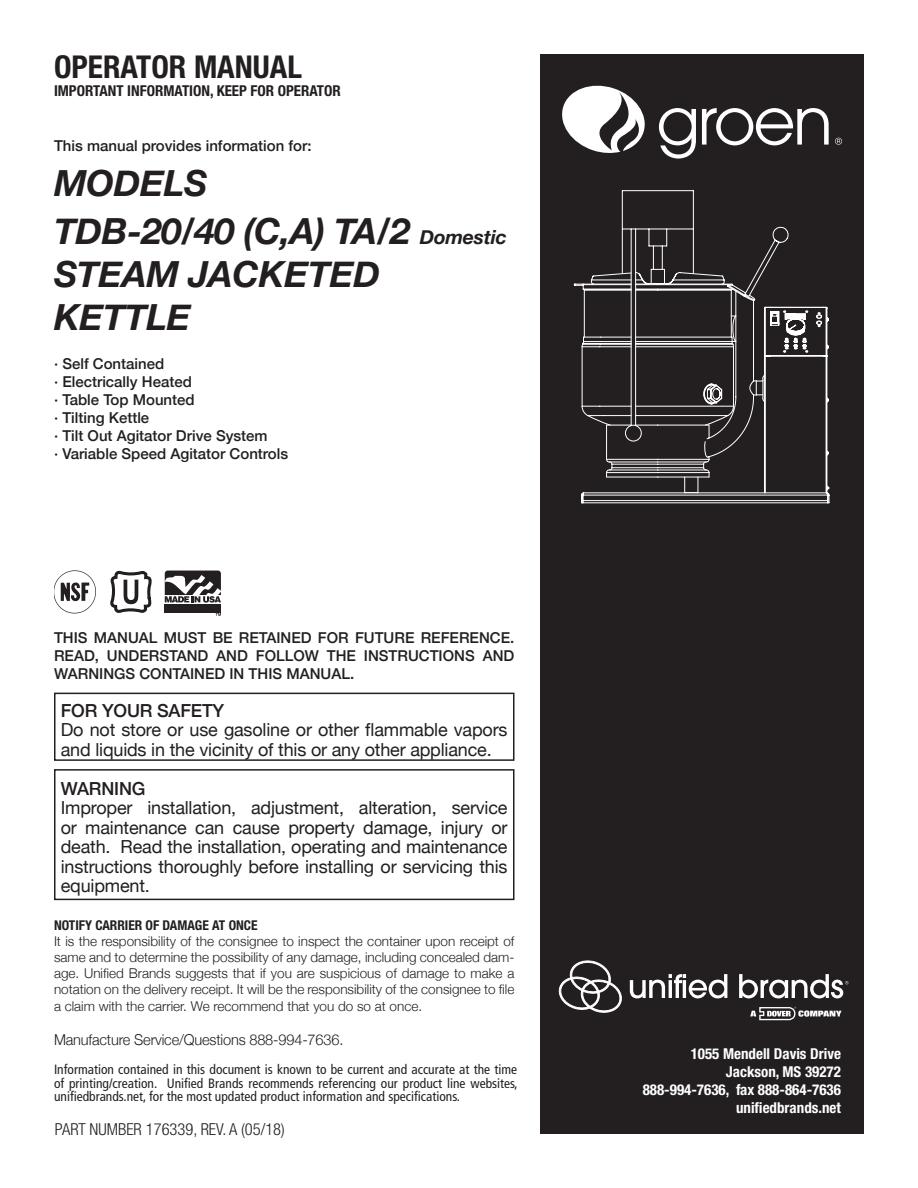
<style>
.page{position:relative;width:918px;height:1188px;background:#fff}
.page>*{position:absolute;margin:0;border:0;box-sizing:border-box;transform-origin:0 0}
.t1{font:italic 700 36px/48px "Helvetica Neue";letter-spacing:-.01em;color:#231f20}
.t2{font:700 condensed 31.5px "Helvetica Neue";color:#231f20}
.t3{font:18px/19.5px "Helvetica Neue";letter-spacing:-.01em;color:#231f20}
.t4{font:500 18px "Helvetica Neue";letter-spacing:-.01em;color:#231f20}
.t5{font:300 condensed 16.5px "Helvetica Neue";color:#231f20}
.t6{font:500 15px/18px "Helvetica Neue";color:#231f20}
.t7{font:700 condensed 15px/18px "Helvetica Neue";color:#fff;text-align:right}
.t8{font:300 15px "Helvetica Neue";letter-spacing:-.01em;color:#231f20}
.t9{font:700 condensed 15px "Helvetica Neue";color:#231f20}
.t10{font:300 13.5px/16.2px "Helvetica Neue";color:#231f20;text-align:justify}
.t11{font:condensed 13.5px/13.5px "Frutiger";color:#231f20;text-align:justify}
.t12{font:700 condensed 13.5px "Helvetica Neue";color:#231f20}
.s1{font-size:19.5px}
</style>
<div class="page">
<div style="left:540px;top:54px;width:324px;height:1080px;background:#231f20"></div>
<div style="left:54px;top:693px;width:460px;height:68px;border:2px solid #231f20"></div>
<div style="left:54px;top:769px;width:460px;height:131px;border:2px solid #231f20"></div>
<img style="left:54px;top:570px;width:42px;height:44px">
<div style="left:165px;top:604px;width:56px;height:9px;background:#231f20"></div>
<svg style="left:165px;top:571px;width:56px;height:32px"></svg>
<svg style="left:216px;top:613px;width:5px;height:3px"></svg>
<svg style="left:110px;top:572px;width:42px;height:40px"></svg>
<svg style="left:562px;top:85px;width:83px;height:68px"></svg>
<svg style="left:659px;top:108px;width:37px;height:51px"></svg>
<svg style="left:702px;top:108px;width:127px;height:37px"></svg>
<svg style="left:835px;top:138px;width:7px;height:7px"></svg>
<svg style="left:558px;top:960px;width:64px;height:53px"></svg>
<svg style="left:630px;top:974px;width:97px;height:24px"></svg>
<svg style="left:739px;top:974px;width:110px;height:24px"></svg>
<svg style="left:750px;top:1006px;width:92px;height:15px"></svg>
<svg style="left:581px;top:487px;width:249px;height:17px"></svg>
<svg style="left:573px;top:283px;width:256px;height:207px"></svg>
<svg style="left:621px;top:190px;width:208px;height:252px"></svg>
<h2 class="t2" style="left:54px;top:48px;width:249px">OPERATOR MANUAL</h2>
<p class="t9" style="left:54px;top:82px;width:288px">IMPORTANT INFORMATION, KEEP FOR OPERATOR</p>
<p class="t6" style="left:54px;top:136px;width:259px">This manual provides information for:</p>
<h1 class="t1" style="left:54px;top:160px;width:454px">MODELS<br>TDB-20/40 (C,A) TA/2 <span class="s1">Domestic</span></h1>
<h1 class="t1" style="left:54px;top:254px;width:328px;line-height:43.2px">STEAM JACKETED<br>KETTLE</h1>
<p class="t6" style="left:54px;top:354px;width:236px">· Self Contained<br>· Electrically Heated<br>· Table Top Mounted<br>· Tilting Kettle<br>· Tilt Out Agitator Drive System<br>· Variable Speed Agitator Controls</p>
<p class="t6" style="left:54px;top:628px;width:462px;text-align:justify">THIS MANUAL MUST BE RETAINED FOR FUTURE REFERENCE.<br>READ, UNDERSTAND AND FOLLOW THE INSTRUCTIONS AND WARNINGS CONTAINED IN THIS MANUAL.</p>
<h3 class="t4" style="left:61px;top:696px;width:165px">FOR YOUR SAFETY</h3>
<h3 class="t3" style="left:61px;top:721px;width:448px">Do not store or use gasoline or other flammable vapors and liquids in the vicinity of this or any other appliance.</h3>
<h3 class="t4" style="left:61px;top:774px;width:86px">WARNING</h3>
<p class="t3" style="left:61px;top:799px;width:448px;text-align:justify">Improper installation, adjustment, alteration, service or maintenance can cause property damage, injury or death. Read the installation, operating and maintenance instructions thoroughly before installing or servicing this equipment.</p>
<p class="t12" style="left:54px;top:917px;width:205px">NOTIFY CARRIER OF DAMAGE AT ONCE</p>
<p class="t10" style="left:54px;top:932px;width:462px">It is the responsibility of the consignee to inspect the container upon receipt of same and to determine the possibility of any damage, including concealed dam&shy;age. Unified Brands suggests that if you are suspicious of damage to make a notation on the delivery receipt. It will be the responsibility of the consignee to file a claim with the carrier. We recommend that you do so at once.</p>
<p class="t8" style="left:54px;top:1027px;width:291px">Manufacture Service/Questions 888-994-7636.</p>
<p class="t11" style="left:54px;top:1063px;width:465px">Information contained in this document is known to be current and accurate at the time of printing/creation. Unified Brands recommends referencing our product line websites, unifiedbrands.net, for the most updated product information and specifications.</p>
<p class="t5" style="left:55px;top:1120px;width:232px">PART NUMBER 176339, REV. A (05/18)</p>
<p class="t7" style="left:643px;top:1044px;width:200px">1055 Mendell Davis Drive<br>Jackson, MS 39272<br>888-994-7636, fax 888-864-7636 unifiedbrands.net</p>
</div>
